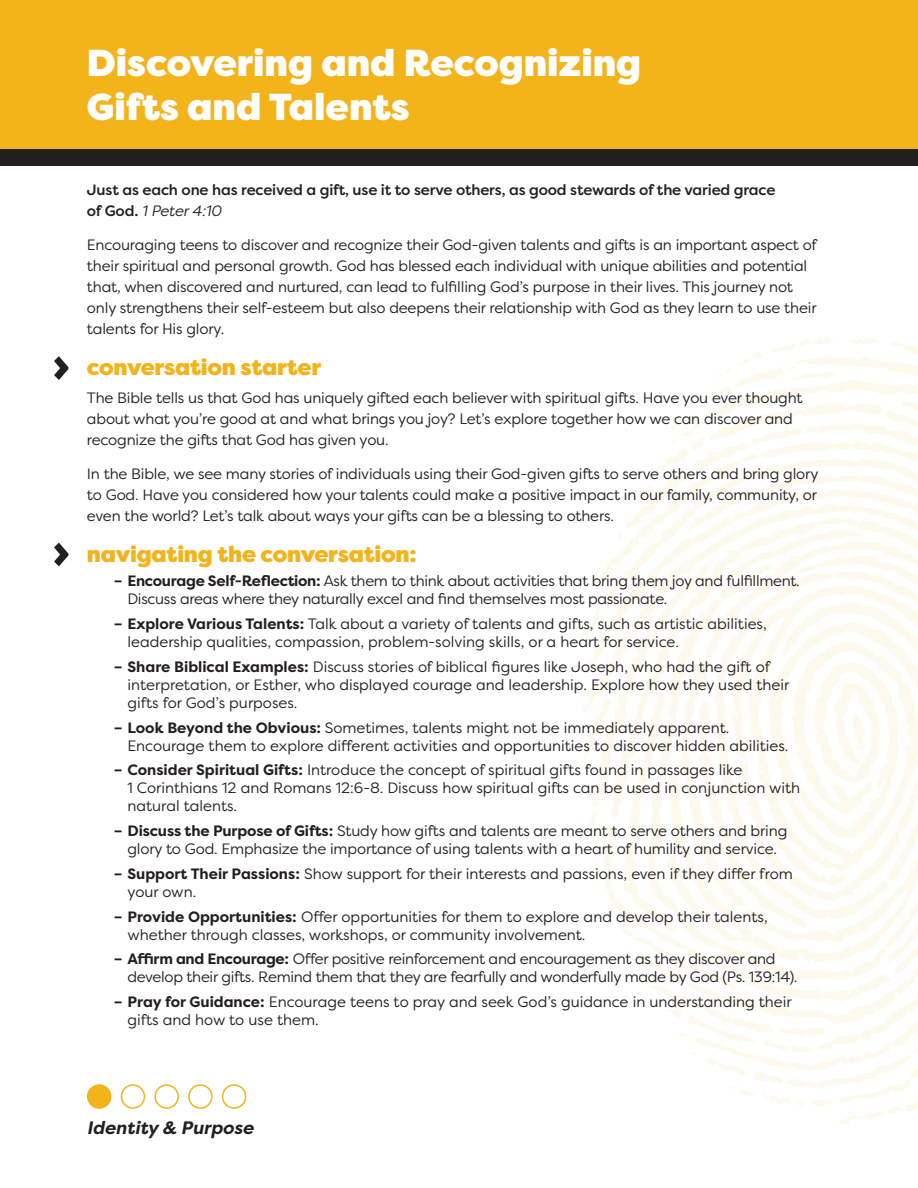
<style>
.page{position:relative;width:918px;height:1188px;background:#fff}
.page>*{position:absolute;margin:0;border:0;box-sizing:border-box;transform-origin:0 0}
.Main_Header{font:900 37.5px/43.5px "Filson Pro";color:#fff}
.t1{font:900 22.5px "Filson Pro";letter-spacing:-.01em;color:#f3b31b}
.t2{font:italic 700 18px "Filson Pro";color:#231f20}
.Copy{font:15px/18px "Filson Pro";letter-spacing:-.01em;color:#231f20}
.Bible_Verse{font:500 15px/21px "Filson Pro";letter-spacing:-.01em;color:#231f20}
.s1{font-weight:400;font-style:italic}
.s2{font-weight:700}
</style>
<div class="page">
<div style="left:0;top:0;width:918px;height:154px;background:#f3b31b"></div>
<div style="left:0;top:149px;width:918px;height:17px;background:#231f20"></div>
<div style="left:88px;top:1085px;width:23px;height:23px;background:#f3b31b;border-radius:50%"></div>
<div style="left:87px;top:1084px;width:24px;height:25px;border:2px solid #f3b31b;border-radius:50%"></div>
<div style="left:121px;top:1084px;width:24px;height:25px;border:2px solid #f3b31b;border-radius:50%"></div>
<div style="left:154px;top:1084px;width:25px;height:25px;border:2px solid #f3b31b;border-radius:50%"></div>
<div style="left:188px;top:1084px;width:25px;height:25px;border:2px solid #f3b31b;border-radius:50%"></div>
<div style="left:222px;top:1084px;width:24px;height:25px;border:2px solid #f3b31b;border-radius:50%"></div>
<svg style="left:582px;top:337px;width:336px;height:787px"></svg>
<svg style="left:54px;top:356px;width:14px;height:24px"></svg>
<svg style="left:54px;top:543px;width:14px;height:23px"></svg>
<p class="Main_Header" style="left:87px;top:42px;width:556px">Discovering and Recognizing<br>Gifts and Talents</p>
<p class="Bible_Verse" style="left:87px;top:179px;width:690px">Just as each one has received a gift, use it to serve others, as good stewards of the varied grace of God. <span class="s1">1 Peter 4:10</span></p>
<p class="Copy" style="left:87px;top:234px;width:731px;line-height:21px">Encouraging teens to discover and recognize their God-given talents and gifts is an important aspect of their spiritual and personal growth. God has blessed each individual with unique abilities and potential that, when discovered and nurtured, can lead to fulfilling God’s purpose in their lives. This journey not only strengthens their self-esteem but also deepens their relationship with God as they learn to use their talents for His glory.</p>
<p class="t1" style="left:87px;top:353px;width:236px">conversation starter</p>
<p class="Copy" style="left:87px;top:386px;width:717px;line-height:21px">The Bible tells us that God has uniquely gifted each believer with spiritual gifts. Have you ever thought about what you’re good at and what brings you joy? Let’s explore together how we can discover and recognize the gifts that God has given you.</p>
<p class="Copy" style="left:87px;top:463px;width:733px;line-height:21px;text-align:justify">In the Bible, we see many stories of individuals using their God-given gifts to serve others and bring glory to God. Have you considered how your talents could make a positive impact in our family, community, or even the world? Let’s talk about ways your gifts can be a blessing to others.</p>
<p class="t1" style="left:87px;top:540px;width:331px">navigating the conversation:</p>
<p class="Copy" style="left:127px;top:572px;width:674px;text-indent:-14px"><span class="s2">– Encourage Self-Reflection:</span> Ask them to think about activities that bring them joy and fulfillment.<br>Discuss areas where they naturally excel and find themselves most passionate.</p>
<p class="Copy" style="left:127px;top:614px;width:641px;text-indent:-14px"><span class="s2">– Explore Various Talents:</span> Talk about a variety of talents and gifts, such as artistic abilities, leadership qualities, compassion, problem-solving skills, or a heart for service.</p>
<p class="Copy" style="left:127px;top:657px;width:664px;text-indent:-14px"><span class="s2">– Share Biblical Examples:</span> Discuss stories of biblical figures like Joseph, who had the gift of interpretation, or Esther, who displayed courage and leadership. Explore how they used their gifts for God’s purposes.</p>
<p class="Copy" style="left:127px;top:718px;width:663px;text-indent:-14px"><span class="s2">– Look Beyond the Obvious:</span> Sometimes, talents might not be immediately apparent.<br>Encourage them to explore different activities and opportunities to discover hidden abilities.</p>
<p class="Copy" style="left:127px;top:761px;width:674px;text-indent:-14px"><span class="s2">– Consider Spiritual Gifts:</span> Introduce the concept of spiritual gifts found in passages like<br>1 Corinthians 12 and Romans 12:6-8. Discuss how spiritual gifts can be used in conjunction with natural talents.</p>
<p class="Copy" style="left:114px;top:821px;width:675px;text-align:center"><span class="s2">– Discuss the Purpose of Gifts:</span> Study how gifts and talents are meant to serve others and bring glory to God. Emphasize the importance of using talents with a heart of humility and service.</p>
<p class="Copy" style="left:127px;top:864px;width:667px;text-indent:-14px"><span class="s2">– Support Their Passions:</span> Show support for their interests and passions, even if they differ from your own.</p>
<p class="Copy" style="left:127px;top:907px;width:642px;text-indent:-14px"><span class="s2">– Provide Opportunities:</span> Offer opportunities for them to explore and develop their talents, whether through classes, workshops, or community involvement.</p>
<p class="Copy" style="left:127px;top:950px;width:671px;text-indent:-14px"><span class="s2">– Affirm and Encourage:</span> Offer positive reinforcement and encouragement as they discover and develop their gifts. Remind them that they are fearfully and wonderfully made by God (Ps. 139:14).</p>
<p class="Copy" style="left:127px;top:992px;width:666px;text-indent:-14px"><span class="s2">– Pray for Guidance:</span> Encourage teens to pray and seek God’s guidance in understanding their gifts and how to use them.</p>
<p class="t2" style="left:87px;top:1116px;width:168px">Identity &amp; Purpose</p>
</div>
